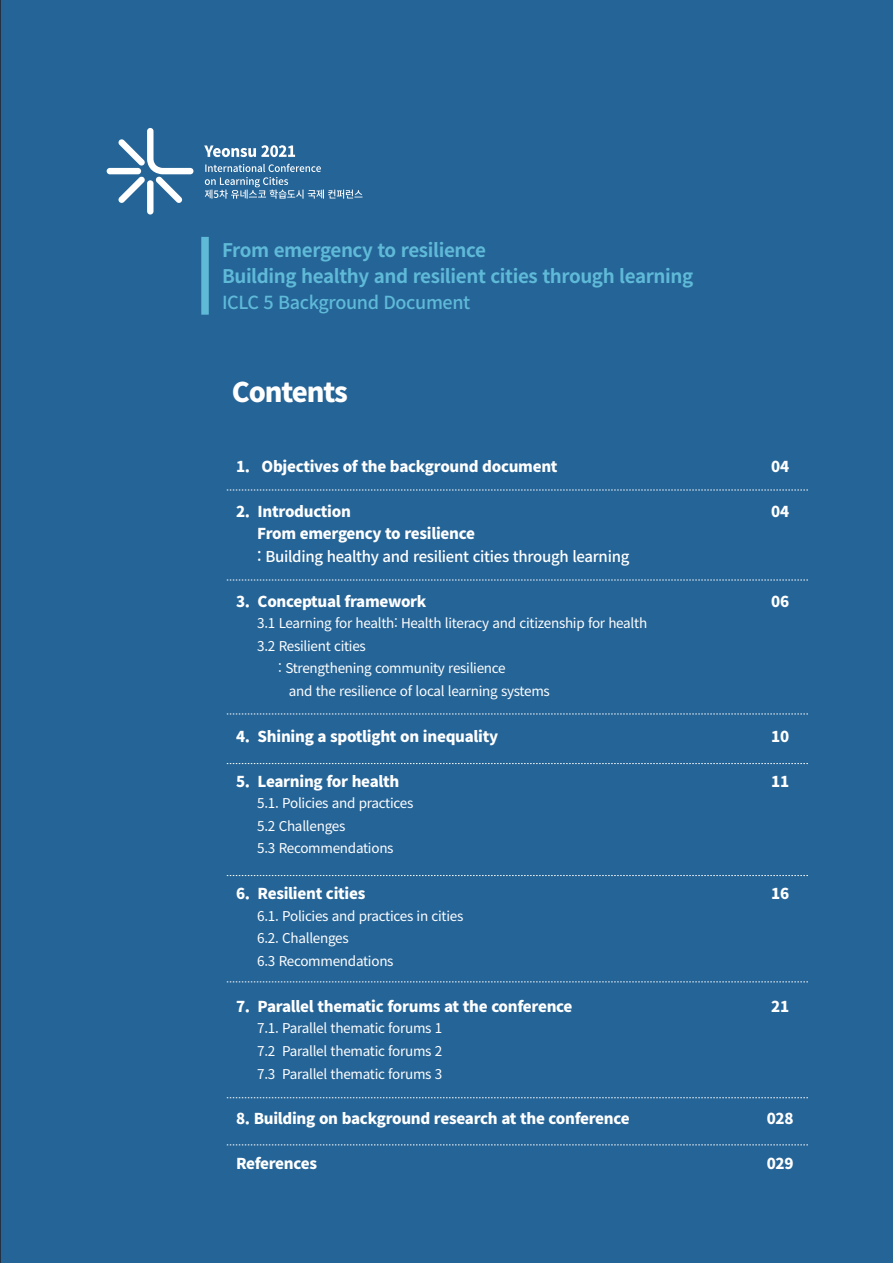
<style>
.page{position:relative;width:893px;height:1263px;background:#256497}
.page>*{position:absolute;margin:0;border:0;box-sizing:border-box;transform-origin:0 0}
.t1{font:800 27px "Source Han Sans K";letter-spacing:-.04em;color:#fff}
.t2{font:700 18.75px/26.4px "Source Han Sans K";letter-spacing:-.02em;color:#5fbad8}
.t3{font:500 18px "Source Han Sans K";letter-spacing:-.02em;color:#5fbad8}
.t4{font:800 15px/22.5px "Source Han Sans K";letter-spacing:-.02em;color:#fff}
.t5{font:500 15px "Source Han Sans K";letter-spacing:-.02em;color:#fff}
.t6{font:13.5px/23px "Source Han Sans K";letter-spacing:-.02em;color:#fff}
</style>
<div class="page">
<svg style="left:205px;top:164px;width:157px;height:35px"></svg>
<svg style="left:204px;top:145px;width:91px;height:12px"></svg>
<svg style="left:107px;top:128px;width:86px;height:87px"></svg>
<svg style="left:227px;top:490px;width:581px;height:1px"></svg>
<svg style="left:227px;top:580px;width:581px;height:1px"></svg>
<svg style="left:227px;top:714px;width:581px;height:1px"></svg>
<svg style="left:227px;top:763px;width:581px;height:1px"></svg>
<svg style="left:227px;top:875px;width:581px;height:1px"></svg>
<svg style="left:227px;top:981px;width:581px;height:1px"></svg>
<svg style="left:227px;top:1097px;width:581px;height:1px"></svg>
<svg style="left:227px;top:1144px;width:581px;height:1px"></svg>
<div style="left:201px;top:237px;width:8px;height:78px;background:#5fbad8"></div>
<h2 class="t2" style="left:222px;top:237px;width:473px">From emergency to resilience<br>Building healthy and resilient cities through learning</h2>
<h3 class="t3" style="left:222px;top:292px;width:250px">ICLC 5 Background Document</h3>
<h1 class="t1" style="left:232px;top:377px;width:118px">Contents</h1>
<p class="t4" style="left:236px;top:455px;width:323px">1. Objectives of the background document</p>
<p class="t4" style="left:257px;top:500px;width:219px;text-indent:-21px">2. Introduction<br>From emergency to resilience</p>
<p class="t5" style="left:257px;top:548px;width:374px">: Building healthy and resilient cities through learning</p>
<p class="t4" style="left:236px;top:590px;width:192px">3. Conceptual framework</p>
<p class="t6" style="left:257px;top:612px;width:391px">3.1 Learning for health: Health literacy and citizenship for health</p>
<p class="t6" style="left:257px;top:634px;width:110px">3.2 Resilient cities</p>
<p class="t6" style="left:278px;top:657px;width:229px">: Strengthening community resilience</p>
<p class="t6" style="left:289px;top:679px;width:263px">and the resilience of local learning systems</p>
<p class="t4" style="left:236px;top:725px;width:264px">4. Shining a spotlight on inequality</p>
<p class="t4" style="left:236px;top:770px;width:165px">5. Learning for health</p>
<p class="t6" style="left:257px;top:792px;width:158px;line-height:22.5px">5.1. Policies and practices<br>5.2 Challenges<br>5.3 Recommendations</p>
<p class="t4" style="left:236px;top:883px;width:131px">6. Resilient cities</p>
<p class="t6" style="left:257px;top:904px;width:208px">6.1. Policies and practices in cities<br>6.2. Challenges<br>6.3 Recommendations</p>
<p class="t4" style="left:236px;top:995px;width:338px">7. Parallel thematic forums at the conference</p>
<p class="t6" style="left:257px;top:1017px;width:187px;text-align:justify">7.1. Parallel thematic forums 1<br>7.2 Parallel thematic forums 2<br>7.3 Parallel thematic forums 3</p>
<p class="t4" style="left:236px;top:1108px;width:395px">8. Building on background research at the conference</p>
<p class="t4" style="left:236px;top:1153px;width:83px">References</p>
<p class="t4" style="left:771px;top:455px;width:19px">04</p>
<p class="t4" style="left:771px;top:500px;width:19px">04</p>
<p class="t4" style="left:771px;top:590px;width:19px">06</p>
<p class="t4" style="left:771px;top:725px;width:19px">10</p>
<p class="t4" style="left:771px;top:770px;width:19px">11</p>
<p class="t4" style="left:771px;top:883px;width:19px">16</p>
<p class="t4" style="left:771px;top:995px;width:19px">21</p>
<p class="t4" style="left:767px;top:1108px;width:28px">028</p>
<p class="t4" style="left:767px;top:1153px;width:28px">029</p>
</div>
